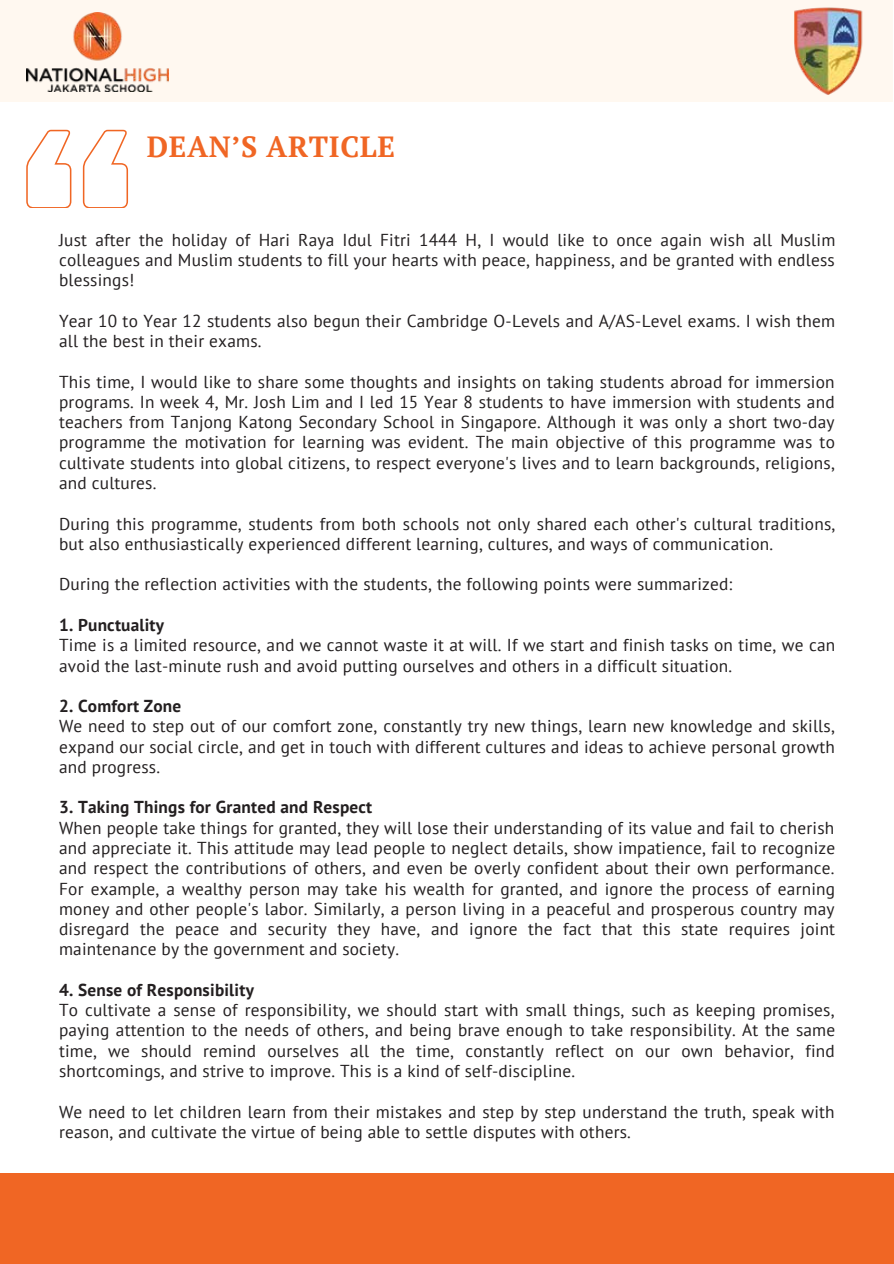
<style>
.page{position:relative;width:894px;height:1264px;background:#fff}
.page>*{position:absolute;margin:0;border:0;box-sizing:border-box;transform-origin:0 0}
.t1{font:700 29.1px "PT Serif";letter-spacing:.02em;color:#f06624}
.t2{font:17.25px/20.2px "PT Sans";letter-spacing:.01em;color:#231f20;text-align:justify}
.t3{font:700 17.25px "PT Sans";letter-spacing:.01em;color:#231f20}
</style>
<div class="page">
<div style="left:0;top:1173px;width:893px;height:90px;background:#f06624"></div>
<div style="left:1px;top:0;width:891px;height:102px;background:#fff8f0"></div>
<img style="left:26px;top:12px;width:142px;height:79px">
<img style="left:794px;top:7px;width:69px;height:88px">
<svg style="left:26px;top:130px;width:102px;height:78px"></svg>
<h1 class="t1" style="left:147px;top:127px;width:249px">DEAN’S ARTICLE</h1>
<p class="t2" style="left:59px;top:229px;width:777px">Just after the holiday of Hari Raya Idul Fitri 1444 H, I would like to once again wish all Muslim colleagues and Muslim students to fill your hearts with peace, happiness, and be granted with endless blessings!</p>
<p class="t2" style="left:59px;top:310px;width:777px">Year 10 to Year 12 students also begun their Cambridge O-Levels and A/AS-Level exams. I wish them all the best in their exams.</p>
<p class="t2" style="left:59px;top:371px;width:777px">This time, I would like to share some thoughts and insights on taking students abroad for immersion programs. In week 4, Mr. Josh Lim and I led 15 Year 8 students to have immersion with students and teachers from Tanjong Katong Secondary School in Singapore. Although it was only a short two-day programme the motivation for learning was evident. The main objective of this programme was to cultivate students into global citizens, to respect everyone's lives and to learn backgrounds, religions, and cultures.</p>
<p class="t2" style="left:59px;top:513px;width:777px">During this programme, students from both schools not only shared each other's cultural traditions, but also enthusiastically experienced different learning, cultures, and ways of communication.</p>
<p class="t2" style="left:59px;top:574px;width:674px">During the reflection activities with the students, the following points were summarized:</p>
<p class="t3" style="left:59px;top:613px;width:106px">1. Punctuality</p>
<p class="t2" style="left:59px;top:634px;width:777px">Time is a limited resource, and we cannot waste it at will. If we start and finish tasks on time, we can avoid the last-minute rush and avoid putting ourselves and others in a difficult situation.</p>
<p class="t3" style="left:59px;top:694px;width:124px">2. Comfort Zone</p>
<p class="t2" style="left:59px;top:715px;width:777px">We need to step out of our comfort zone, constantly try new things, learn new knowledge and skills, expand our social circle, and get in touch with different cultures and ideas to achieve personal growth and progress.</p>
<p class="t3" style="left:59px;top:795px;width:315px">3. Taking Things for Granted and Respect</p>
<p class="t2" style="left:59px;top:817px;width:777px">When people take things for granted, they will lose their understanding of its value and fail to cherish and appreciate it. This attitude may lead people to neglect details, show impatience, fail to recognize and respect the contributions of others, and even be overly confident about their own performance.<br>For example, a wealthy person may take his wealth for granted, and ignore the process of earning money and other people's labor. Similarly, a person living in a peaceful and prosperous country may disregard the peace and security they have, and ignore the fact that this state requires joint maintenance by the government and society.</p>
<p class="t3" style="left:59px;top:978px;width:196px">4. Sense of Responsibility</p>
<p class="t2" style="left:59px;top:999px;width:777px">To cultivate a sense of responsibility, we should start with small things, such as keeping promises, paying attention to the needs of others, and being brave enough to take responsibility. At the same time, we should remind ourselves all the time, constantly reflect on our own behavior, find shortcomings, and strive to improve. This is a kind of self-discipline.</p>
<p class="t2" style="left:59px;top:1101px;width:777px">We need to let children learn from their mistakes and step by step understand the truth, speak with reason, and cultivate the virtue of being able to settle disputes with others.</p>
</div>
